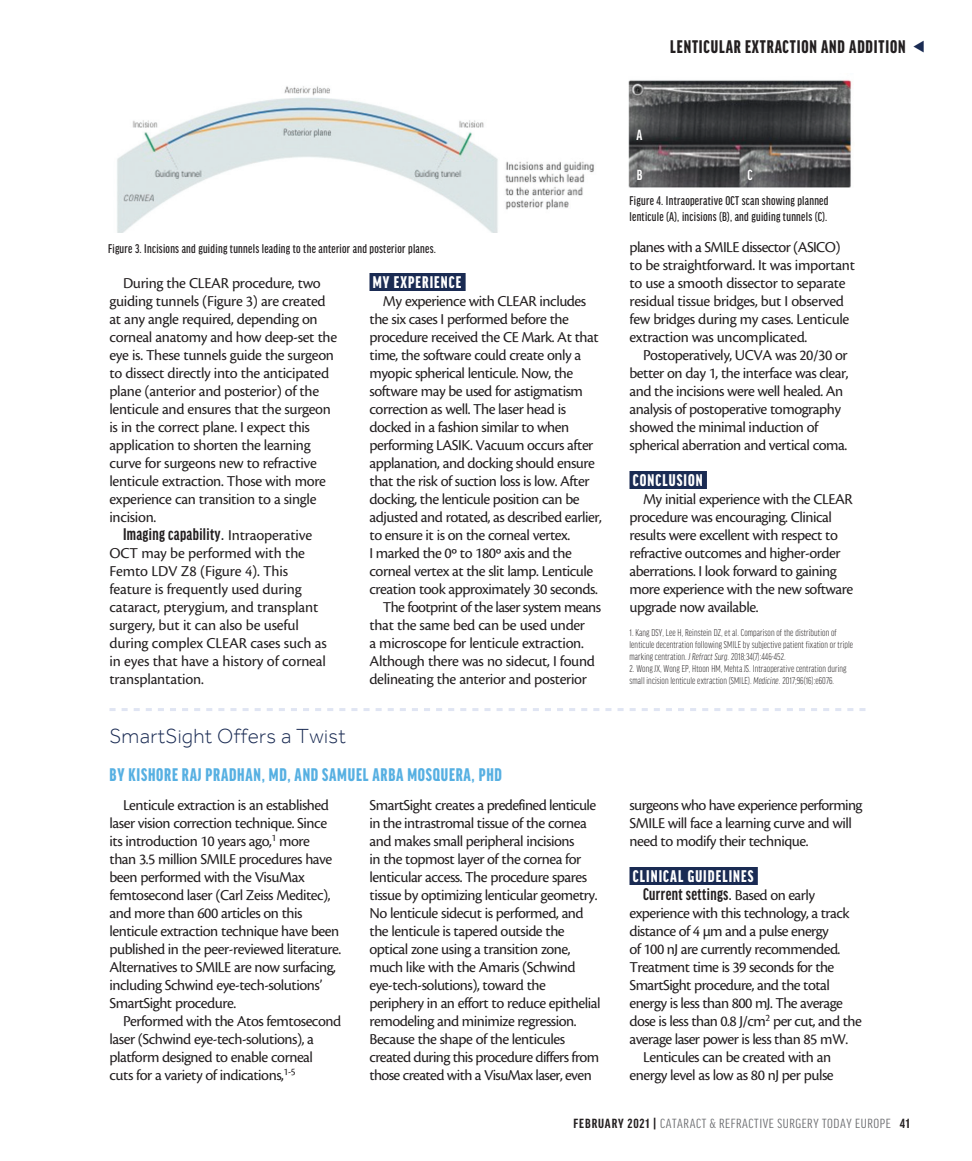
<style>
.page{position:relative;width:972px;height:1161px;background:#fff}
.page>*{position:absolute;margin:0;border:0;box-sizing:border-box;transform-origin:0 0}
.deck{font:300 21px "Effra";letter-spacing:.015em;color:#1a2b53}
.author{font:900 extra-condensed 19.5px "Good Headline Pro";letter-spacing:.04em;color:#57b0e2}
.t1{font:900 extra-condensed 19.5px "Good Headline Pro";letter-spacing:.045em;color:#231f20}
.subhead_2{font:700 extra-condensed 18px "Good Headline Pro";letter-spacing:.02em;color:#231f20}
.subhead{font:900 extra-condensed 18px "Good Headline Pro";letter-spacing:.06em;color:#fff}
.body{font:15.75px/18px "Cronos Pro";letter-spacing:-.03em;color:#231f20}
.subhead_2-2{font:15.75px/18px "Cronos Pro";letter-spacing:-.02em;color:#231f20}
.t2{font:700 extra-condensed 15.75px "Good Headline Pro";color:#fff}
.t3{font:extra-condensed 14.1px "Good Headline Pro";letter-spacing:.035em;color:#6c6d70;scale:1.11 1}
.t4{font:500 extra-condensed 13.5px/16.5px "Good Headline Pro";letter-spacing:.02em;color:#231f20}
.footnote{font:300 extra-condensed 10.5px/12px "Good Headline Pro";letter-spacing:.01em;color:#231f20}
.s1{font-family:"Cronos Pro";font-weight:400;font-stretch:normal;font-size:15.75px}
.s2{font-style:italic}
.s3{font-weight:700;color:#231f20}
</style>
<div class="page">
<div style="left:369px;top:273px;width:97px;height:18px;background:#1a2b53"></div>
<div style="left:630px;top:471px;width:77px;height:18px;background:#1a2b53"></div>
<svg style="left:110px;top:708px;width:756px;height:3px"></svg>
<img style="left:117px;top:86px;width:477px;height:147px">
<div style="left:630px;top:867px;width:128px;height:18px;background:#1a2b53"></div>
<img style="left:628px;top:80px;width:224px;height:108px">
<p class="t1" style="left:670px;top:37px;width:237px">LENTICULAR EXTRACTION AND ADDITION</p>
<p class="t2" style="left:637px;top:127px;width:7px">A</p>
<p class="t2" style="left:637px;top:167px;width:7px">B</p>
<p class="t2" style="left:748px;top:167px;width:7px">C</p>
<p class="t4" style="left:108px;top:241px;width:329px">Figure 3. Incisions and guiding tunnels leading to the anterior and posterior planes.</p>
<p class="subhead_2-2" style="left:110px;top:274px;width:229px;text-indent:14px">During the CLEAR procedure, two guiding tunnels (Figure 3) are created at any angle required, depending on corneal anatomy and how deep-set the eye is. These tunnels guide the surgeon to dissect directly into the anticipated plane (anterior and posterior) of the lenticule and ensures that the surgeon is in the correct plane. I expect this application to shorten the learning curve for surgeons new to refractive lenticule extraction. Those with more experience can transition to a single incision.</p>
<p class="subhead_2" style="left:123px;top:525px;width:191px">Imaging capability. <span class="s1">Intraoperative</span></p>
<p class="subhead_2-2" style="left:110px;top:544px;width:219px">OCT may be performed with the<br>Femto LDV Z8 (Figure 4). This feature is frequently used during cataract, pterygium, and transplant surgery, but it can also be useful during complex CLEAR cases such as in eyes that have a history of corneal transplantation.</p>
<p class="subhead" style="left:373px;top:273px;width:90px">MY EXPERIENCE</p>
<p class="body" style="left:369px;top:292px;width:234px;text-indent:14px">My experience with CLEAR includes the six cases I performed before the procedure received the CE Mark. At that time, the software could create only a myopic spherical lenticule. Now, the software may be used for astigmatism correction as well. The laser head is docked in a fashion similar to when performing LASIK. Vacuum occurs after applanation, and docking should ensure that the risk of suction loss is low. After docking, the lenticule position can be adjusted and rotated, as described earlier, to ensure it is on the corneal vertex.<br>I marked the 0º to 180º axis and the corneal vertex at the slit lamp. Lenticule creation took approximately 30 seconds.</p>
<p class="body" style="left:369px;top:598px;width:233px;text-indent:14px">The footprint of the laser system means that the same bed can be used under<br>a microscope for lenticule extraction.<br>Although there was no sidecut, I found delineating the anterior and posterior</p>
<p class="t4" style="left:630px;top:192px;width:200px">Figure 4. Intraoperative OCT scan showing planned lenticule (A), incisions (B), and guiding tunnels (C).</p>
<p class="body" style="left:630px;top:238px;width:227px">planes with a SMILE dissector (ASICO) to be straightforward. It was important to use a smooth dissector to separate residual tissue bridges, but I observed few bridges during my cases. Lenticule extraction was uncomplicated.</p>
<p class="body" style="left:630px;top:346px;width:221px;text-indent:14px">Postoperatively, UCVA was 20/30 or better on day 1, the interface was clear, and the incisions were well healed. An analysis of postoperative tomography showed the minimal induction of spherical aberration and vertical coma.</p>
<p class="subhead" style="left:633px;top:471px;width:71px">CONCLUSION</p>
<p class="body" style="left:630px;top:490px;width:225px;text-indent:14px">My initial experience with the CLEAR procedure was encouraging. Clinical results were excellent with respect to refractive outcomes and higher-order aberrations. I look forward to gaining more experience with the new software upgrade now available.</p>
<p class="footnote" style="left:630px;top:627px;width:225px">1. Kang DSY, Lee H, Reinstein DZ, et al. Comparison of the distribution of lenticule decentration following SMILE by subjective patient fixation or triple marking centration. <span class="s2">J Refract Surg</span>. 2018;34(7):446-452.</p>
<p class="footnote" style="left:630px;top:663px;width:219px">2. Wong JX, Wong EP, Htoon HM, Mehta JS. Intraoperative centration during small incision lenticule extraction (SMILE). <span class="s2">Medicine</span>. 2017;96(16):e6076.</p>
<p class="deck" style="left:110px;top:724px;width:238px">SmartSight Offers a Twist</p>
<p class="author" style="left:110px;top:765px;width:394px">BY KISHORE RAJ PRADHAN, MD, AND SAMUEL ARBA MOSQUERA, PHD</p>
<p class="body" style="left:110px;top:796px;width:233px;text-indent:14px">Lenticule extraction is an established laser vision correction technique. Since its introduction 10 years ago,<sup>1</sup> more<br>than 3.5 million SMILE procedures have been performed with the VisuMax femtosecond laser (Carl Zeiss Meditec), and more than 600 articles on this lenticule extraction technique have been published in the peer-reviewed literature.<br>Alternatives to SMILE are now surfacing, including Schwind eye-tech-solutions’ SmartSight procedure.</p>
<p class="body" style="left:110px;top:1012px;width:233px;text-indent:14px">Performed with the Atos femtosecond laser (Schwind eye-tech-solutions), a platform designed to enable corneal<br>cuts for a variety of indications,<sup>1-5</sup></p>
<p class="body" style="left:369px;top:796px;width:233px">SmartSight creates a predefined lenticule in the intrastromal tissue of the cornea and makes small peripheral incisions<br>in the topmost layer of the cornea for lenticular access. The procedure spares tissue by optimizing lenticular geometry.<br>No lenticule sidecut is performed, and the lenticule is tapered outside the optical zone using a transition zone, much like with the Amaris (Schwind eye-tech-solutions), toward the periphery in an effort to reduce epithelial remodeling and minimize regression.<br>Because the shape of the lenticules created during this procedure differs from those created with a VisuMax laser, even</p>
<p class="body" style="left:630px;top:796px;width:235px">surgeons who have experience performing<br>SMILE will face a learning curve and will need to modify their technique.</p>
<p class="subhead" style="left:633px;top:867px;width:122px">CLINICAL GUIDELINES</p>
<p class="subhead_2" style="left:643px;top:885px;width:173px">Current settings. <span class="s1">Based on early</span></p>
<p class="subhead_2-2" style="left:629px;top:904px;width:234px">experience with this technology, a track distance of 4 µm and a pulse energy<br>of 100 nJ are currently recommended.<br>Treatment time is 39 seconds for the SmartSight procedure, and the total energy is less than 800 mJ. The average dose is less than 0.8 J/cm<sup>2</sup> per cut, and the average laser power is less than 85 mW.</p>
<p class="body" style="left:630px;top:1048px;width:206px;text-align:right">Lenticules can be created with an energy level as low as 80 nJ per pulse</p>
<p class="t3" style="left:573px;top:1117px;width:304px"><span class="s3">FEBRUARY 2021 |</span> CATARACT &amp; REFRACTIVE SURGERY TODAY EUROPE <span class="s3">41</span></p>
</div>
